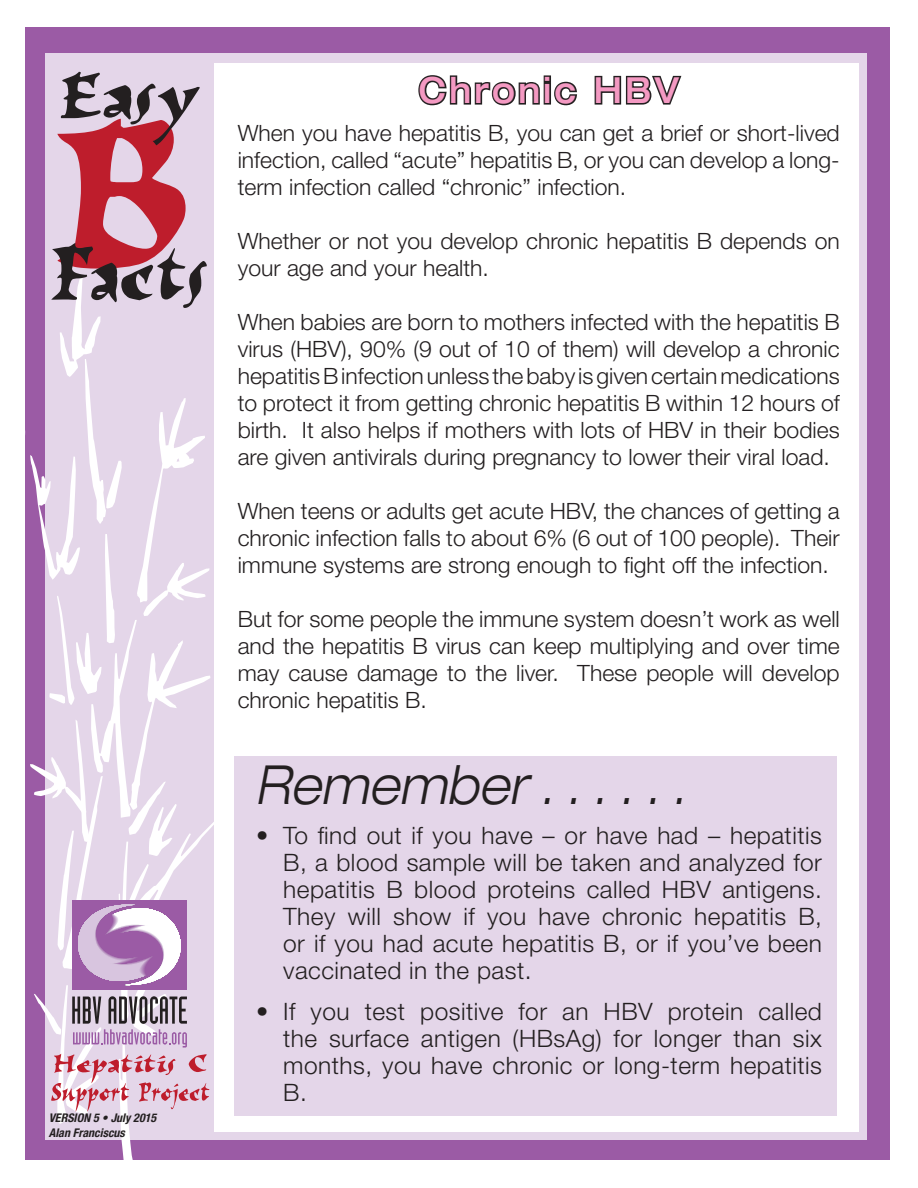
<style>
.page{position:relative;width:918px;height:1188px;background:#fff}
.page>*{position:absolute;margin:0;border:0;box-sizing:border-box;transform-origin:0 0}
.t1{font:italic 300 expanded 54px "Helvetica Neue";color:#231f20;scale:.88 1}
.t2{font:500 expanded 36px "Helvetica Neue";letter-spacing:.1em;color:#f499c2;scale:.88 1}
.t3{font:300 24px/27px "Helvetica Neue";letter-spacing:.02em;color:#231f20;text-align:justify}
.t4{font:300 22.5px/27px "Helvetica Neue";color:#231f20;text-align:justify}
.t5{font:italic 700 condensed 12px/14.4px "Helvetica Neue";color:#231f20}
</style>
<div class="page">
<div style="left:25px;top:27px;width:865px;height:1132px;background:#9b5ba5"></div>
<div style="left:45px;top:54px;width:822px;height:1086px;background:#e4d6e9"></div>
<div style="left:214px;top:63px;width:645px;height:1069px;background:#fff"></div>
<svg style="left:25px;top:72px;width:197px;height:1088px"></svg>
<svg style="left:418px;top:75px;width:122px;height:31px"></svg>
<div style="left:544px;top:82px;width:7px;height:23px;border:3px solid #231f20"></div>
<div style="left:544px;top:75px;width:7px;height:7px;border:3px solid #231f20"></div>
<svg style="left:554px;top:81px;width:23px;height:25px"></svg>
<svg style="left:594px;top:75px;width:88px;height:30px"></svg>
<div style="left:235px;top:756px;width:602px;height:360px;background:#e4d6e9"></div>
<p class="t5" style="left:49px;top:1111px;width:109px">VERSION 5 • July 2015<br>Alan Franciscus</p>
<p class="t2" style="left:419px;top:68px;width:297px">Chronic HBV</p>
<p class="t4" style="left:238px;top:119px;width:604px">When you have hepatitis B, you can get a brief or short-lived infection, called “acute” hepatitis B, or you can develop a long&shy;term infection called “chronic” infection.</p>
<p class="t4" style="left:238px;top:227px;width:604px">Whether or not you develop chronic hepatitis B depends on your age and your health.</p>
<p class="t4" style="left:238px;top:308px;width:604px">When babies are born to mothers infected with the hepatitis B virus (HBV), 90% (9 out of 10 of them) will develop a chronic hepatitis B infection unless the baby is given certain medications to protect it from getting chronic hepatitis B within 12 hours of birth. It also helps if mothers with lots of HBV in their bodies are given antivirals during pregnancy to lower their viral load.</p>
<p class="t4" style="left:238px;top:497px;width:604px">When teens or adults get acute HBV, the chances of getting a chronic infection falls to about 6% (6 out of 100 people). Their immune systems are strong enough to fight off the infection.</p>
<p class="t4" style="left:238px;top:605px;width:604px">But for some people the immune system doesn’t work as well and the hepatitis B virus can keep multiplying and over time may cause damage to the liver. These people will develop chronic hepatitis B.</p>
<p class="t1" style="left:255px;top:752px;width:491px">Remember . . . . . .</p>
<p class="t3" style="left:283px;top:822px;width:540px;text-indent:-27px">• To find out if you have – or have had – hepatitis B, a blood sample will be taken and analyzed for hepatitis B blood proteins called HBV antigens.<br>They will show if you have chronic hepatitis B, or if you had acute hepatitis B, or if you’ve been vaccinated in the past.</p>
<p class="t3" style="left:283px;top:997px;width:540px;text-indent:-27px">• If you test positive for an HBV protein called the surface antigen (HBsAg) for longer than six months, you have chronic or long-term hepatitis B.</p>
</div>
